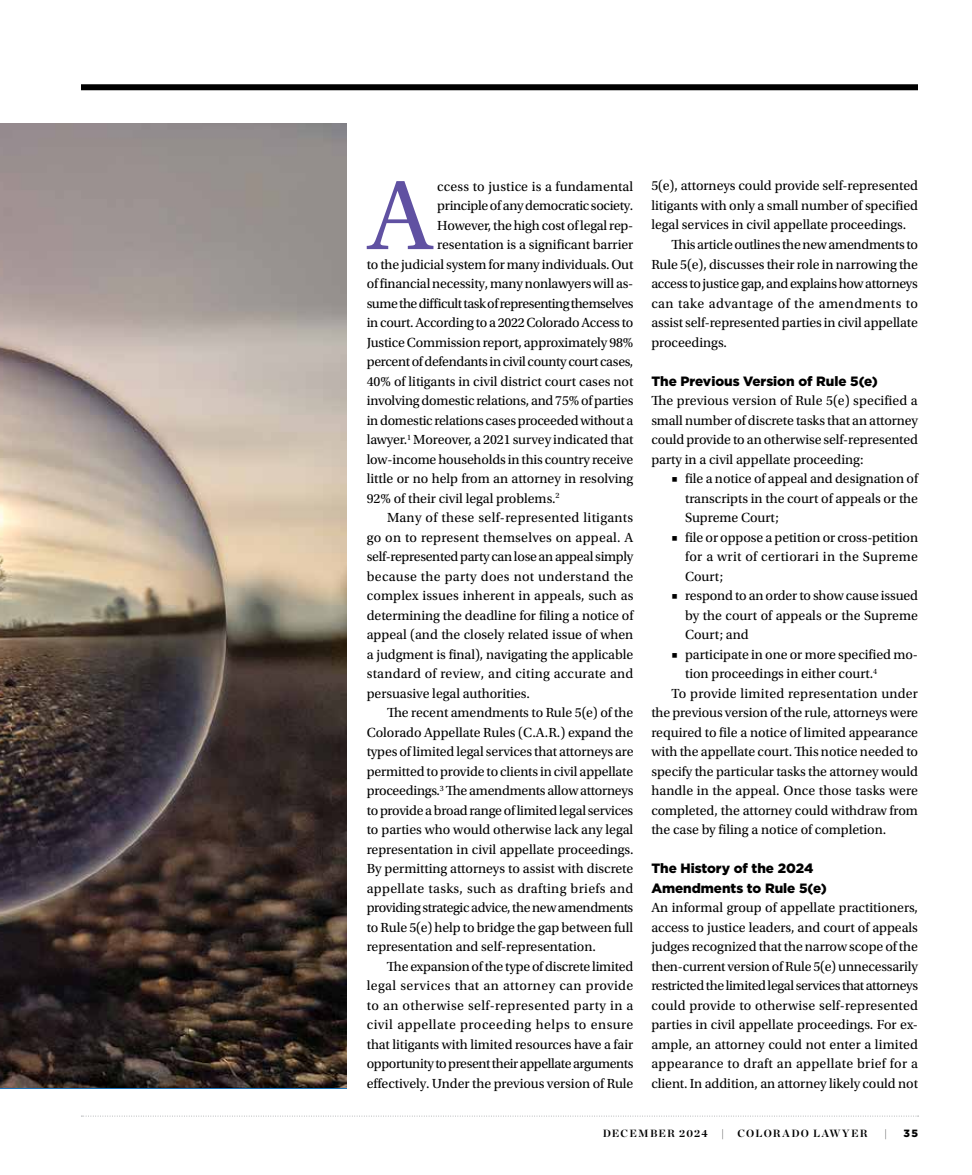
<style>
.page{position:relative;width:972px;height:1175px;background:#fff}
.page>*{position:absolute;margin:0;border:0;box-sizing:border-box;transform-origin:0 0}
.t1{font:103.5px "Utopia Std";color:#6051a2}
.t2{font:13.8px/19.5px "Utopia Std";letter-spacing:-.005em;color:#000;text-align:justify}
.t3{font:13.8px "Utopia Std";letter-spacing:-.025em;color:#000}
.t4{font:13.8px "Utopia Std";letter-spacing:.025em;color:#000}
.t5{font:13.8px "Utopia Std";letter-spacing:.015em;color:#000}
.t6{font:13.8px "Utopia Std";letter-spacing:-.03em;color:#000}
.t7{font:13.8px "Utopia Std";letter-spacing:.02em;color:#000}
.t8{font:13.8px "Utopia Std";letter-spacing:.035em;color:#000}
.t9{font:13.8px "Utopia Std";letter-spacing:.03em;color:#000}
.t10{font:900 13.5px/19.5px "Gotham";letter-spacing:-.005em;color:#000}
.t11{font:700 10.5px "Chronicle Display";letter-spacing:.12em;color:#000}
.t12{font:900 10.5px "Gotham";color:#000}
</style>
<div class="page">
<svg style="left:81px;top:1115px;width:838px;height:1px"></svg>
<div style="left:81px;top:84px;width:837px;height:6px;background:#000"></div>
<img style="left:0;top:123px;width:346px;height:964px">
<h1 class="t1" style="left:367px;top:160px;width:67px">A</h1>
<p class="t2" style="left:437px;top:177px;width:198px">ccess to justice is a fundamental</p>
<p class="t3" style="left:437px;top:198px;width:198px">principle of any democratic society.</p>
<p class="t2" style="left:437px;top:216px;width:198px">However, the high cost of legal rep-</p>
<p class="t2" style="left:437px;top:235px;width:198px">resentation is a significant barrier</p>
<p class="t2" style="left:367px;top:255px;width:268px">to the judicial system for many individuals. Out</p>
<p class="t2" style="left:367px;top:274px;width:268px">of financial necessity, many nonlawyers will as-</p>
<p class="t6" style="left:367px;top:296px;width:268px">sume the difficult task of representing themselves</p>
<p class="t2" style="left:367px;top:313px;width:268px">in court. According to a 2022 Colorado Access to</p>
<p class="t2" style="left:367px;top:332px;width:268px">Justice Commission report, approximately 98%</p>
<p class="t3" style="left:367px;top:354px;width:268px">percent of defendants in civil county court cases,</p>
<p class="t2" style="left:367px;top:371px;width:268px">40% of litigants in civil district court cases not</p>
<p class="t2" style="left:367px;top:391px;width:268px">involving domestic relations, and 75% of parties</p>
<p class="t2" style="left:367px;top:410px;width:268px">in domestic relations cases proceeded without a</p>
<p class="t2" style="left:367px;top:430px;width:268px">lawyer.<sup>1</sup> Moreover, a 2021 survey indicated that</p>
<p class="t2" style="left:367px;top:450px;width:268px">low-income households in this country receive</p>
<p class="t2" style="left:367px;top:469px;width:268px">little or no help from an attorney in resolving</p>
<p class="t2" style="left:367px;top:489px;width:194px">92% of their civil legal problems.<sup>2</sup></p>
<p class="t4" style="left:387px;top:510px;width:248px">Many of these self-represented litigants</p>
<p class="t7" style="left:367px;top:530px;width:268px">go on to represent themselves on appeal. A</p>
<p class="t2" style="left:367px;top:547px;width:268px">self-represented party can lose an appeal simply</p>
<p class="t7" style="left:367px;top:569px;width:268px">because the party does not understand the</p>
<p class="t5" style="left:367px;top:588px;width:268px">complex issues inherent in appeals, such as</p>
<p class="t2" style="left:367px;top:605px;width:268px">determining the deadline for filing a notice of</p>
<p class="t2" style="left:367px;top:625px;width:268px">appeal (and the closely related issue of when</p>
<p class="t2" style="left:367px;top:644px;width:268px">a judgment is final), navigating the applicable</p>
<p class="t5" style="left:367px;top:666px;width:268px">standard of review, and citing accurate and</p>
<p class="t2" style="left:367px;top:683px;width:165px">persuasive legal authorities.</p>
<p class="t2" style="left:387px;top:703px;width:248px">The recent amendments to Rule 5(e) of the</p>
<p class="t2" style="left:367px;top:722px;width:268px">Colorado Appellate Rules (C.A.R.) expand the</p>
<p class="t2" style="left:367px;top:742px;width:268px">types of limited legal services that attorneys are</p>
<p class="t2" style="left:367px;top:761px;width:268px">permitted to provide to clients in civil appellate</p>
<p class="t2" style="left:367px;top:781px;width:268px">proceedings.<sup>3</sup> The amendments allow attorneys</p>
<p class="t2" style="left:367px;top:801px;width:268px">to provide a broad range of limited legal services</p>
<p class="t2" style="left:367px;top:820px;width:268px">to parties who would otherwise lack any legal</p>
<p class="t2" style="left:367px;top:840px;width:268px">representation in civil appellate proceedings.</p>
<p class="t2" style="left:367px;top:859px;width:268px">By permitting attorneys to assist with discrete</p>
<p class="t4" style="left:367px;top:881px;width:268px">appellate tasks, such as drafting briefs and</p>
<p class="t3" style="left:367px;top:900px;width:268px">providing strategic advice, the new amendments</p>
<p class="t2" style="left:367px;top:917px;width:268px">to Rule 5(e) help to bridge the gap between full</p>
<p class="t2" style="left:367px;top:937px;width:231px">representation and self-representation.</p>
<p class="t2" style="left:387px;top:956px;width:248px">The expansion of the type of discrete limited</p>
<p class="t9" style="left:367px;top:978px;width:268px">legal services that an attorney can provide</p>
<p class="t4" style="left:367px;top:998px;width:268px">to an otherwise self-represented party in a</p>
<p class="t8" style="left:367px;top:1017px;width:268px">civil appellate proceeding helps to ensure</p>
<p class="t2" style="left:367px;top:1034px;width:268px">that litigants with limited resources have a fair</p>
<p class="t6" style="left:367px;top:1056px;width:268px">opportunity to present their appellate arguments</p>
<p class="t2" style="left:367px;top:1073px;width:268px">effectively. Under the previous version of Rule</p>
<p class="t2" style="left:651px;top:176px;width:268px">5(e), attorneys could provide self-represented</p>
<p class="t2" style="left:651px;top:196px;width:268px">litigants with only a small number of specified</p>
<p class="t2" style="left:651px;top:215px;width:256px">legal services in civil appellate proceedings.</p>
<p class="t2" style="left:672px;top:235px;width:248px">This article outlines the new amendments to</p>
<p class="t2" style="left:651px;top:254px;width:268px">Rule 5(e), discusses their role in narrowing the</p>
<p class="t3" style="left:651px;top:276px;width:268px">access to justice gap, and explains how attorneys</p>
<p class="t8" style="left:651px;top:295px;width:268px">can take advantage of the amendments to</p>
<p class="t2" style="left:651px;top:313px;width:268px">assist self-represented parties in civil appellate</p>
<p class="t2" style="left:651px;top:332px;width:77px">proceedings.</p>
<p class="t10" style="left:651px;top:371px;width:228px">The Previous Version of Rule 5(e)</p>
<p class="t2" style="left:651px;top:391px;width:268px">The previous version of Rule 5(e) specified a small number of discrete tasks that an attorney could provide to an otherwise self-represented party in a civil appellate proceeding:</p>
<p class="t2" style="left:685px;top:469px;width:234px;text-indent:-14px">■ file a notice of appeal and designation of transcripts in the court of appeals or the Supreme Court;</p>
<p class="t2" style="left:685px;top:527px;width:235px;text-indent:-14px">■ file or oppose a petition or cross-petition for a writ of certiorari in the Supreme Court;</p>
<p class="t2" style="left:685px;top:586px;width:234px;text-indent:-14px">■ respond to an order to show cause issued by the court of appeals or the Supreme Court; and</p>
<p class="t2" style="left:672px;top:644px;width:248px">■ participate in one or more specified mo-</p>
<p class="t2" style="left:685px;top:664px;width:194px">tion proceedings in either court.<sup>4</sup></p>
<p class="t5" style="left:672px;top:686px;width:248px">To provide limited representation under</p>
<p class="t2" style="left:651px;top:703px;width:268px">the previous version of the rule, attorneys were</p>
<p class="t2" style="left:651px;top:723px;width:268px">required to file a notice of limited appearance</p>
<p class="t2" style="left:651px;top:742px;width:268px">with the appellate court. This notice needed to</p>
<p class="t2" style="left:651px;top:762px;width:268px">specify the particular tasks the attorney would</p>
<p class="t2" style="left:651px;top:781px;width:268px">handle in the appeal. Once those tasks were</p>
<p class="t2" style="left:651px;top:800px;width:268px">completed, the attorney could withdraw from</p>
<p class="t2" style="left:651px;top:820px;width:236px">the case by filing a notice of completion.</p>
<p class="t10" style="left:651px;top:858px;width:177px">The History of the 2024<br>Amendments to Rule 5(e)</p>
<p class="t2" style="left:651px;top:898px;width:268px">An informal group of appellate practitioners, access to justice leaders, and court of appeals judges recognized that the narrow scope of the then-current version of Rule 5(e) unnecessarily restricted the limited legal services that attorneys could provide to otherwise self-represented parties in civil appellate proceedings. For ex&shy;ample, an attorney could not enter a limited appearance to draft an appellate brief for a client. In addition, an attorney likely could not</p>
<p class="t11" style="left:603px;top:1124px;width:107px">DECEMBER 2024</p>
<p class="t11" style="left:721px;top:1124px;width:5px">|</p>
<p class="t11" style="left:738px;top:1124px;width:132px">COLORADO LAWYER</p>
<p class="t11" style="left:884px;top:1124px;width:5px">|</p>
<p class="t12" style="left:904px;top:1125px;width:16px">35</p>
</div>
